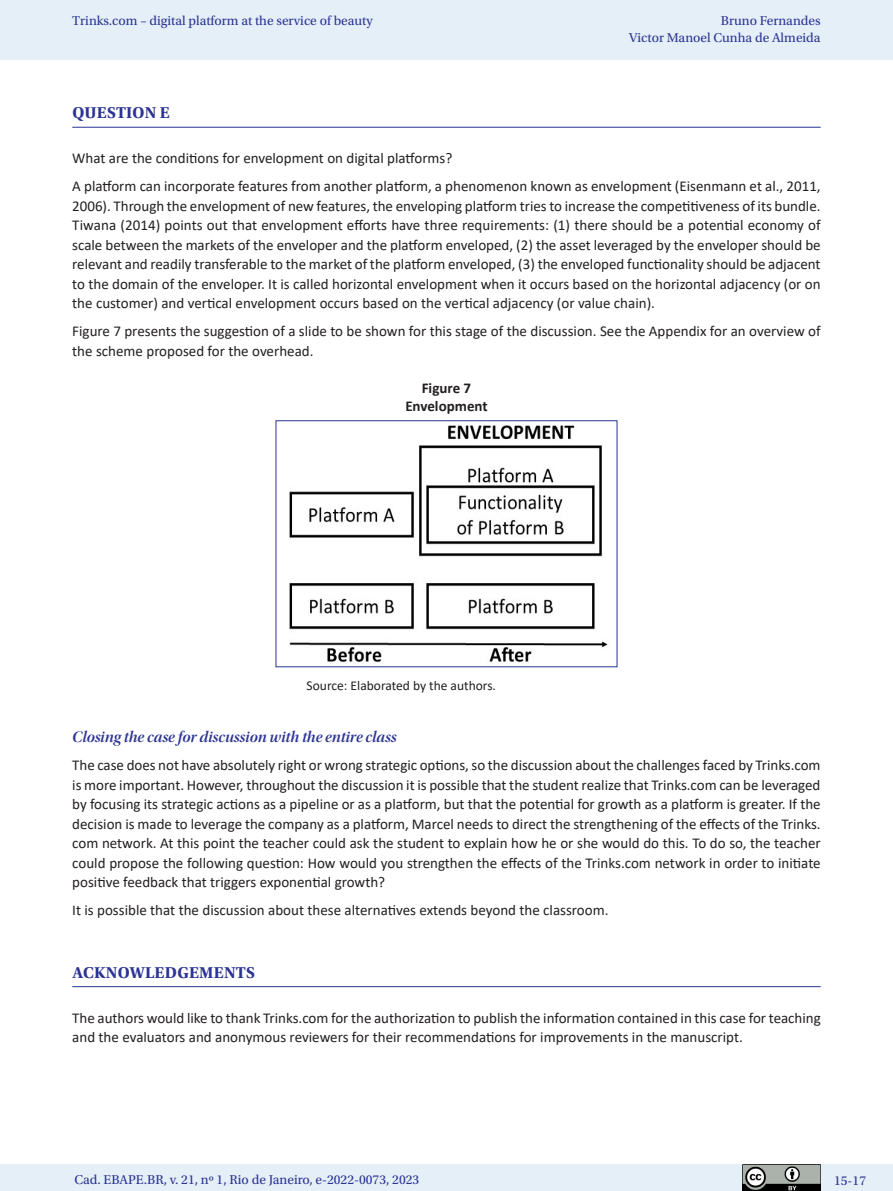
<style>
.page{position:relative;width:893px;height:1191px;background:#fff}
.page>*{position:absolute;margin:0;border:0;box-sizing:border-box;transform-origin:0 0}
._07_1_sub_1{font:700 16.5px "Utopia Std";letter-spacing:.01em;color:#2b3393}
._07_2_sub3{font:15.75px "Utopia Std Semibold Disp It";color:#2b3393}
._06_0_texto{font:15px/19.5px "Calibri";color:#231f20;text-align:justify}
._08_2_tabela_titulo{font:700 15px/18px "Calibri";color:#231f20;text-align:center}
.t1{font:13.5px/16.5px "Utopia Std";color:#2b3393;text-align:right}
._00__fonte_legenda_f{font:13.5px "Calibri";color:#231f20}
</style>
<div class="page">
<div style="left:0;top:0;width:893px;height:60px;background:#e4eff8"></div>
<div style="left:0;top:1164px;width:893px;height:27px;background:#e4eff8"></div>
<img style="left:743px;top:1164px;width:78px;height:27px">
<hr style="left:72px;top:127px;width:749px;height:1px;background:#2b3393">
<hr style="left:72px;top:986px;width:749px;height:1px;background:#2b3393">
<img style="left:289px;top:425px;width:319px;height:238px">
<p class="t1" style="left:72px;top:13px;width:302px">Trinks.com – digital platform at the service of beauty</p>
<p class="t1" style="left:629px;top:13px;width:193px">Bruno Fernandes<br>Victor Manoel Cunha de Almeida</p>
<p class="_07_1_sub_1" style="left:72px;top:103px;width:99px">QUESTION E</p>
<p class="_06_0_texto" style="left:72px;top:148px;width:382px">What are the conditions for envelopment on digital platforms?</p>
<p class="_06_0_texto" style="left:72px;top:176px;width:750px">A platform can incorporate features from another platform, a phenomenon known as envelopment (Eisenmann et al., 2011, 2006). Through the envelopment of new features, the enveloping platform tries to increase the competitiveness of its bundle.<br>Tiwana (2014) points out that envelopment efforts have three requirements: (1) there should be a potential economy of scale between the markets of the enveloper and the platform enveloped, (2) the asset leveraged by the enveloper should be relevant and readily transferable to the market of the platform enveloped, (3) the enveloped functionality should be adjacent to the domain of the enveloper. It is called horizontal envelopment when it occurs based on the horizontal adjacency (or on the customer) and vertical envelopment occurs based on the vertical adjacency (or value chain).</p>
<p class="_06_0_texto" style="left:72px;top:321px;width:750px">Figure 7 presents the suggestion of a slide to be shown for this stage of the discussion. See the Appendix for an overview of the scheme proposed for the overhead.</p>
<p class="_08_2_tabela_titulo" style="left:405px;top:379px;width:84px">Figure 7<br>Envelopment</p>
<p class="_00__fonte_legenda_f" style="left:307px;top:676px;width:191px">Source: Elaborated by the authors.</p>
<p class="_07_2_sub3" style="left:72px;top:728px;width:326px">Closing the case for discussion with the entire class</p>
<p class="_06_0_texto" style="left:72px;top:755px;width:750px">The case does not have absolutely right or wrong strategic options, so the discussion about the challenges faced by Trinks.com is more important. However, throughout the discussion it is possible that the student realize that Trinks.com can be leveraged by focusing its strategic actions as a pipeline or as a platform, but that the potential for growth as a platform is greater. If the decision is made to leverage the company as a platform, Marcel needs to direct the strengthening of the effects of the Trinks. com network. At this point the teacher could ask the student to explain how he or she would do this. To do so, the teacher could propose the following question: How would you strengthen the effects of the Trinks.com network in order to initiate positive feedback that triggers exponential growth?</p>
<p class="_06_0_texto" style="left:72px;top:900px;width:538px">It is possible that the discussion about these alternatives extends beyond the classroom.</p>
<p class="_07_1_sub_1" style="left:72px;top:962px;width:184px">ACKNOWLEDGEMENTS</p>
<p class="_06_0_texto" style="left:72px;top:1007px;width:750px">The authors would like to thank Trinks.com for the authorization to publish the information contained in this case for teaching and the evaluators and anonymous reviewers for their recommendations for improvements in the manuscript.</p>
<p class="t1" style="left:74px;top:1171px;width:346px">Cad. EBAPE.BR, v. 21, nº 1, Rio de Janeiro, e-2022-0073, 2023</p>
<p class="t1" style="left:834px;top:1172px;width:33px">15-17</p>
</div>
